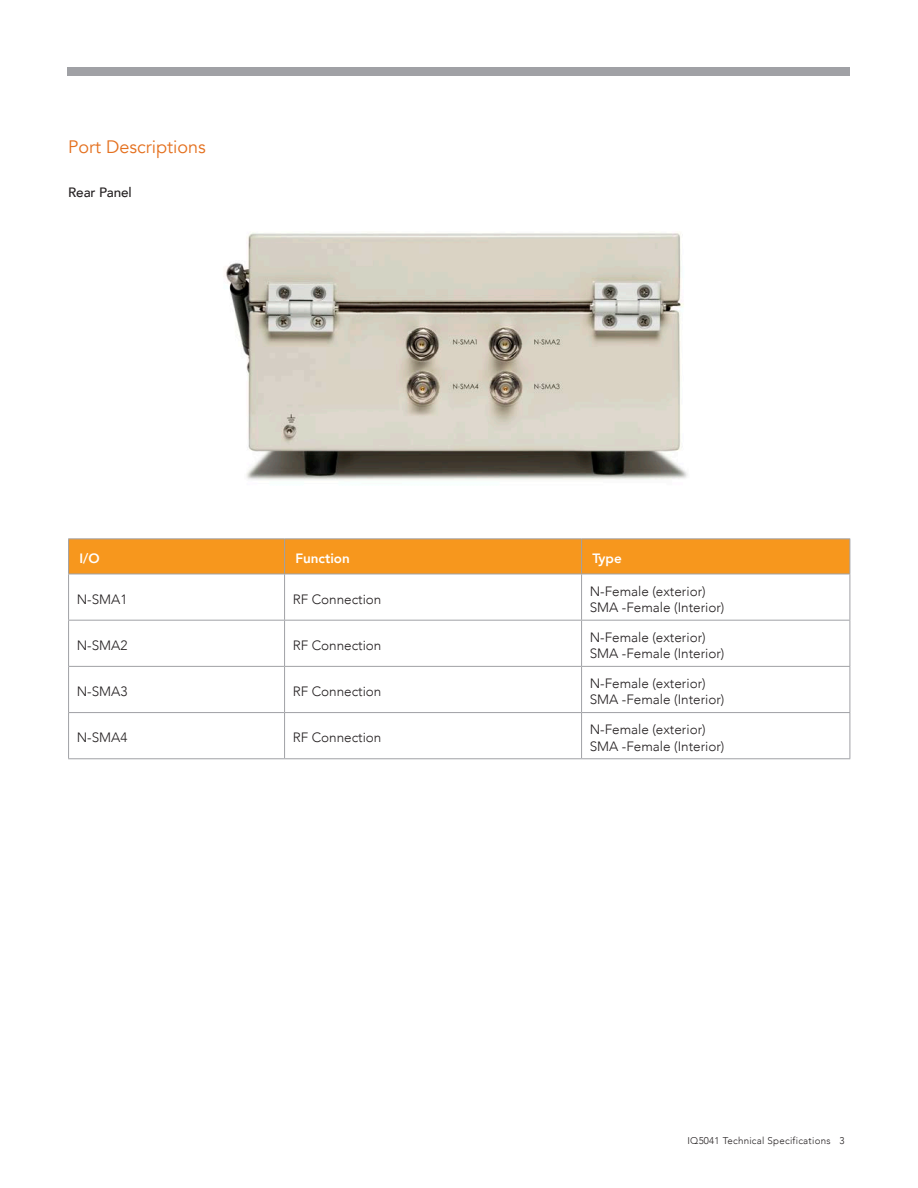
<style>
.page{position:relative;width:918px;height:1188px;background:#fff}
.page>*{position:absolute;margin:0;border:0;box-sizing:border-box;transform-origin:0 0}
.Subhead_3{font:18px "Avenir";color:#e4701e}
.Table_C_body{font:300 13.5px "Avenir";color:#231f20}
.Table_C_head{font:800 13.5px "Avenir";color:#fff}
.Subhead_3-2{font:500 13.5px "Avenir";letter-spacing:-.01em;color:#231f20}
.t1{font:300 9.75px "Avenir";letter-spacing:.025em;color:#231f20}
</style>
<div class="page">
<div style="left:68px;top:68px;width:782px;height:8px;background:#a0a1a5"></div>
<div style="left:69px;top:539px;width:781px;height:35px;background:#f7971d"></div>
<hr style="left:582px;top:620px;width:268px;height:1px;background:#a0a1a5">
<hr style="left:284px;top:539px;width:1px;height:35px;background:#a0a1a5">
<hr style="left:68px;top:574px;width:1px;height:46px;background:#a0a1a5">
<hr style="left:68px;top:621px;width:1px;height:45px;background:#a0a1a5">
<hr style="left:68px;top:667px;width:1px;height:45px;background:#a0a1a5">
<hr style="left:68px;top:713px;width:1px;height:45px;background:#a0a1a5">
<hr style="left:68px;top:538px;width:217px;height:1px;background:#a0a1a5">
<hr style="left:68px;top:539px;width:1px;height:35px;background:#a0a1a5">
<hr style="left:285px;top:538px;width:297px;height:1px;background:#a0a1a5">
<hr style="left:582px;top:538px;width:268px;height:1px;background:#a0a1a5">
<hr style="left:581px;top:539px;width:1px;height:35px;background:#a0a1a5">
<hr style="left:850px;top:539px;width:1px;height:35px;background:#a0a1a5">
<hr style="left:68px;top:574px;width:217px;height:1px;background:#a0a1a5">
<hr style="left:285px;top:574px;width:297px;height:1px;background:#a0a1a5">
<hr style="left:582px;top:574px;width:268px;height:1px;background:#a0a1a5">
<hr style="left:581px;top:574px;width:1px;height:46px;background:#a0a1a5">
<hr style="left:850px;top:574px;width:1px;height:46px;background:#a0a1a5">
<hr style="left:581px;top:621px;width:1px;height:45px;background:#a0a1a5">
<hr style="left:850px;top:621px;width:1px;height:45px;background:#a0a1a5">
<hr style="left:582px;top:666px;width:268px;height:1px;background:#a0a1a5">
<hr style="left:581px;top:667px;width:1px;height:45px;background:#a0a1a5">
<hr style="left:850px;top:667px;width:1px;height:45px;background:#a0a1a5">
<hr style="left:581px;top:713px;width:1px;height:45px;background:#a0a1a5">
<hr style="left:284px;top:574px;width:1px;height:46px;background:#a0a1a5">
<hr style="left:68px;top:620px;width:217px;height:1px;background:#a0a1a5">
<hr style="left:285px;top:620px;width:297px;height:1px;background:#a0a1a5">
<hr style="left:284px;top:621px;width:1px;height:45px;background:#a0a1a5">
<hr style="left:284px;top:713px;width:1px;height:45px;background:#a0a1a5">
<hr style="left:68px;top:666px;width:217px;height:1px;background:#a0a1a5">
<hr style="left:285px;top:666px;width:297px;height:1px;background:#a0a1a5">
<hr style="left:284px;top:667px;width:1px;height:45px;background:#a0a1a5">
<hr style="left:285px;top:758px;width:297px;height:1px;background:#a0a1a5">
<hr style="left:68px;top:712px;width:217px;height:1px;background:#a0a1a5">
<hr style="left:582px;top:712px;width:268px;height:1px;background:#a0a1a5">
<hr style="left:582px;top:758px;width:268px;height:1px;background:#a0a1a5">
<hr style="left:850px;top:713px;width:1px;height:45px;background:#a0a1a5">
<hr style="left:285px;top:712px;width:297px;height:1px;background:#a0a1a5">
<hr style="left:68px;top:758px;width:217px;height:1px;background:#a0a1a5">
<img style="left:226px;top:232px;width:462px;height:248px">
<p class="Subhead_3" style="left:68px;top:136px;width:139px">Port Descriptions</p>
<p class="Subhead_3-2" style="left:68px;top:180px;width:65px">Rear Panel</p>
<p class="Table_C_head" style="left:79px;top:548px;width:22px">I/O</p>
<p class="Table_C_head" style="left:295px;top:548px;width:56px">Function</p>
<p class="Table_C_head" style="left:592px;top:548px;width:31px">Type</p>
<p class="Table_C_body" style="left:77px;top:591px;width:52px">N-SMA1</p>
<p class="Table_C_body" style="left:293px;top:591px;width:90px">RF Connection</p>
<p class="Table_C_body" style="left:590px;top:583px;width:118px">N-Female (exterior)</p>
<p class="Table_C_body" style="left:590px;top:599px;width:136px">SMA -Female (Interior)</p>
<p class="Table_C_body" style="left:77px;top:637px;width:52px">N-SMA2</p>
<p class="Table_C_body" style="left:293px;top:637px;width:90px">RF Connection</p>
<p class="Table_C_body" style="left:77px;top:684px;width:52px">N-SMA3</p>
<p class="Table_C_body" style="left:293px;top:684px;width:90px">RF Connection</p>
<p class="Table_C_body" style="left:77px;top:730px;width:52px">N-SMA4</p>
<p class="Table_C_body" style="left:293px;top:730px;width:90px">RF Connection</p>
<p class="Table_C_body" style="left:590px;top:629px;width:118px">N-Female (exterior)</p>
<p class="Table_C_body" style="left:590px;top:646px;width:136px">SMA -Female (Interior)</p>
<p class="Table_C_body" style="left:590px;top:675px;width:118px">N-Female (exterior)</p>
<p class="Table_C_body" style="left:590px;top:692px;width:136px">SMA -Female (Interior)</p>
<p class="Table_C_body" style="left:590px;top:722px;width:118px">N-Female (exterior)</p>
<p class="Table_C_body" style="left:590px;top:738px;width:136px">SMA -Female (Interior)</p>
<p class="t1" style="left:688px;top:1135px;width:158px">IQ5041 Technical Specifications 3</p>
</div>
